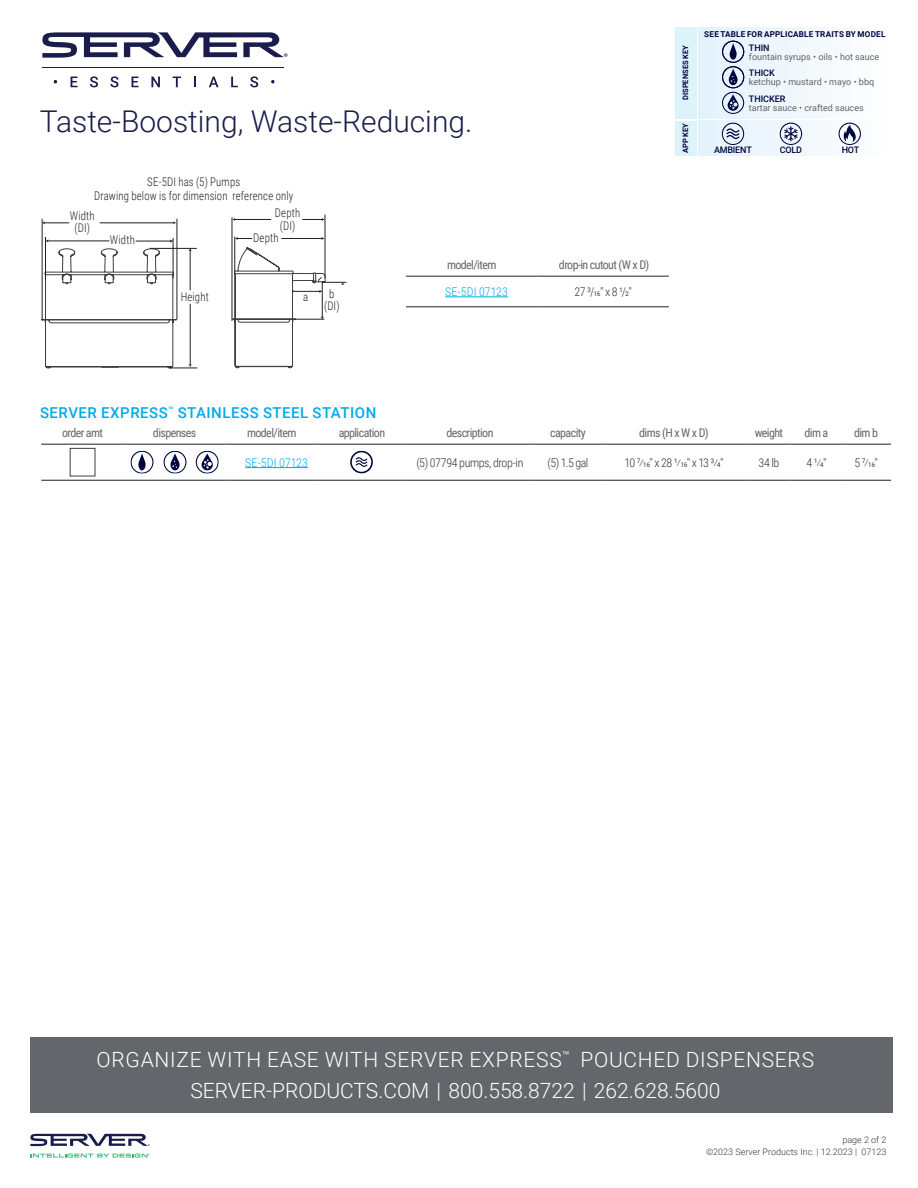
<style>
.page{position:relative;width:918px;height:1188px;background:#fff}
.page>*{position:absolute;margin:0;border:0;box-sizing:border-box;transform-origin:0 0}
.Head_back_page{font:300 30px "Roboto";color:#1a1d4c}
.Fact_Block_Statement{font:300 21px "Roboto";letter-spacing:.035em;color:#fff}
.Fact_Block_Statement-2{font:300 21px "Roboto";color:#fff}
.Table___SUBHEAD{font:500 15px "Roboto";letter-spacing:.035em;color:#00abeb}
.t1{font:12px "Roboto Condensed";letter-spacing:-.05em;color:#63666a}
.Line_Art_-_Callouts{font:300 12px/13.5px "Roboto Condensed";letter-spacing:.015em;color:#231f20;text-align:center;scale:.9 1}
.Chart_copy{font:300 12px "Roboto Condensed";letter-spacing:-.035em;color:#363536}
.Chart_copy-2{font:300 12px "Roboto Condensed";letter-spacing:.005em;color:#00abeb}
.t2{font:9px/9px "Roboto";color:#63666a}
.t3{font:300 9px/12px "Roboto";color:#363536;text-align:right}
.t4{font:500 9px "Roboto";letter-spacing:-.025em;color:#000640}
.t5{font:700 8.1px "Roboto";letter-spacing:.025em;color:#000640}
.t6{font:700 7.5px "Roboto";color:#000640}
.s1{font-weight:500;color:#000640}
</style>
<div class="page">
<hr style="left:43px;top:67px;width:241px;height:1px;background:#1a1d4c">
<svg style="left:71px;top:77px;width:7px;height:10px"></svg>
<svg style="left:90px;top:76px;width:8px;height:11px"></svg>
<svg style="left:110px;top:76px;width:8px;height:11px"></svg>
<svg style="left:132px;top:77px;width:7px;height:10px"></svg>
<svg style="left:151px;top:77px;width:9px;height:10px"></svg>
<svg style="left:173px;top:77px;width:8px;height:10px"></svg>
<svg style="left:194px;top:77px;width:2px;height:10px"></svg>
<svg style="left:209px;top:77px;width:10px;height:10px"></svg>
<svg style="left:231px;top:77px;width:7px;height:10px"></svg>
<svg style="left:250px;top:76px;width:8px;height:11px"></svg>
<svg style="left:43px;top:32px;width:244px;height:26px"></svg>
<svg style="left:30px;top:1134px;width:120px;height:12px"></svg>
<svg style="left:30px;top:1153px;width:120px;height:5px"></svg>
<div style="left:30px;top:1037px;width:863px;height:76px;background:#63666a"></div>
<div style="left:699px;top:27px;width:192px;height:91px;background:linear-gradient(to right,#e3f2fa,#fefefe)"></div>
<div style="left:699px;top:121px;width:192px;height:35px;background:linear-gradient(to right,#e3f2fa,#fefefe)"></div>
<div style="left:675px;top:27px;width:21px;height:91px;background:#dcf3fc"></div>
<div style="left:675px;top:121px;width:21px;height:35px;background:#dcf3fc"></div>
<svg style="left:780px;top:123px;width:22px;height:22px"></svg>
<svg style="left:722px;top:123px;width:22px;height:22px"></svg>
<svg style="left:839px;top:123px;width:22px;height:22px"></svg>
<svg style="left:722px;top:41px;width:22px;height:73px;background:#9fa9c0"></svg>
<hr style="left:173px;top:238px;width:1px;height:40px;background:#241f21">
<hr style="left:45px;top:237px;width:1px;height:42px;background:#241f21">
<hr style="left:100px;top:223px;width:74px;height:1px;background:#231f20">
<hr style="left:42px;top:219px;width:1px;height:101px;background:#241f21">
<hr style="left:177px;top:219px;width:1px;height:100px;background:#241f21">
<svg style="left:42px;top:221px;width:27px;height:4px"></svg>
<svg style="left:41px;top:239px;width:156px;height:130px"></svg>
<hr style="left:235px;top:237px;width:1px;height:36px;background:#241f21">
<svg style="left:235px;top:237px;width:17px;height:3px"></svg>
<hr style="left:281px;top:238px;width:42px;height:1px;background:#231f20">
<hr style="left:235px;top:219px;width:36px;height:1px;background:#231f20">
<hr style="left:325px;top:215px;width:1px;height:63px;background:#241f21">
<hr style="left:232px;top:217px;width:1px;height:104px;background:#241f21">
<svg style="left:302px;top:218px;width:23px;height:3px"></svg>
<svg style="left:232px;top:247px;width:114px;height:122px"></svg>
<hr style="left:406px;top:276px;width:131px;height:1px;background:#231f20">
<hr style="left:537px;top:276px;width:132px;height:1px;background:#231f20">
<hr style="left:406px;top:307px;width:131px;height:1px;background:#231f20">
<hr style="left:537px;top:307px;width:132px;height:1px;background:#231f20">
<hr style="left:445px;top:297px;width:63px;height:1px;background:#00abeb">
<hr style="left:41px;top:444px;width:83px;height:1px;background:#231f20">
<hr style="left:124px;top:444px;width:101px;height:1px;background:#231f20">
<hr style="left:225px;top:444px;width:93px;height:1px;background:#231f20">
<hr style="left:318px;top:444px;width:88px;height:1px;background:#231f20">
<hr style="left:406px;top:444px;width:128px;height:1px;background:#231f20">
<hr style="left:602px;top:444px;width:144px;height:1px;background:#231f20">
<hr style="left:41px;top:480px;width:83px;height:1px;background:#231f20">
<hr style="left:124px;top:480px;width:101px;height:1px;background:#231f20">
<hr style="left:225px;top:480px;width:93px;height:1px;background:#231f20">
<hr style="left:318px;top:480px;width:88px;height:1px;background:#231f20">
<hr style="left:406px;top:480px;width:128px;height:1px;background:#231f20">
<hr style="left:602px;top:480px;width:144px;height:1px;background:#231f20">
<hr style="left:746px;top:444px;width:46px;height:1px;background:#231f20">
<hr style="left:792px;top:444px;width:49px;height:1px;background:#231f20">
<hr style="left:841px;top:444px;width:50px;height:1px;background:#231f20">
<hr style="left:746px;top:480px;width:46px;height:1px;background:#231f20">
<hr style="left:792px;top:480px;width:49px;height:1px;background:#231f20">
<hr style="left:841px;top:480px;width:50px;height:1px;background:#231f20">
<hr style="left:534px;top:444px;width:68px;height:1px;background:#231f20">
<hr style="left:534px;top:480px;width:68px;height:1px;background:#231f20">
<svg style="left:131px;top:451px;width:88px;height:23px"></svg>
<hr style="left:245px;top:467px;width:63px;height:1px;background:#00abeb">
<svg style="left:350px;top:451px;width:23px;height:22px"></svg>
<p class="Head_back_page" style="left:40px;top:100px;width:434px">Taste-Boosting, Waste-Reducing.</p>
<p class="Line_Art_-_Callouts" style="left:94px;top:175px;width:223px">SE-5DI has (5) Pumps<br>Drawing below is for dimension reference only</p>
<p class="Line_Art_-_Callouts" style="left:70px;top:209px;width:29px">Width</p>
<p class="Line_Art_-_Callouts" style="left:75px;top:220px;width:19px">(DI)</p>
<p class="Line_Art_-_Callouts" style="left:110px;top:233px;width:29px">Width</p>
<p class="Line_Art_-_Callouts" style="left:181px;top:289px;width:33px">Height</p>
<p class="Line_Art_-_Callouts" style="left:275px;top:205px;width:30px">Depth</p>
<p class="Line_Art_-_Callouts" style="left:280px;top:219px;width:19px">(DI)</p>
<p class="Line_Art_-_Callouts" style="left:253px;top:231px;width:30px">Depth</p>
<p class="Line_Art_-_Callouts" style="left:303px;top:289px;width:7px">a</p>
<p class="Line_Art_-_Callouts" style="left:329px;top:286px;width:7px">b</p>
<p class="Line_Art_-_Callouts" style="left:324px;top:298px;width:19px">(DI)</p>
<p class="t1" style="left:447px;top:257px;width:51px">model/item</p>
<p class="t1" style="left:559px;top:257px;width:92px">drop-in cutout (W x D)</p>
<p class="Chart_copy-2" style="left:445px;top:283px;width:64px">SE-5DI 07123</p>
<p class="Chart_copy" style="left:574px;top:283px;width:59px">27 ³/16" x 8 ¹/2"</p>
<p class="t6" style="left:680px;top:100px;width:56px;rotate:-90deg">DISPENSES KEY</p>
<p class="t6" style="left:680px;top:153px;width:31px;rotate:-90deg">APP KEY</p>
<p class="t5" style="left:704px;top:29px;width:183px">SEE TABLE FOR APPLICABLE TRAITS BY MODEL</p>
<p class="t2" style="left:749px;top:43px;width:132px"><span class="s1">THIN<br></span>fountain syrups • oils • hot sauce</p>
<p class="t2" style="left:749px;top:68px;width:127px"><span class="s1">THICK<br></span>ketchup • mustard • mayo • bbq</p>
<p class="t2" style="left:749px;top:94px;width:116px"><span class="s1">THICKER<br></span>tartar sauce • crafted sauces</p>
<p class="t4" style="left:714px;top:143px;width:39px">AMBIENT</p>
<p class="t4" style="left:780px;top:143px;width:24px">COLD</p>
<p class="t4" style="left:842px;top:143px;width:19px">HOT</p>
<p class="Table___SUBHEAD" style="left:40px;top:402px;width:338px">SERVER EXPRESS<sup>™</sup> STAINLESS STEEL STATION</p>
<p class="t1" style="left:62px;top:425px;width:43px">order amt</p>
<p class="t1" style="left:153px;top:425px;width:45px">dispenses</p>
<p class="t1" style="left:247px;top:425px;width:51px">model/item</p>
<p class="t1" style="left:339px;top:425px;width:48px">application</p>
<p class="t1" style="left:446px;top:425px;width:49px">description</p>
<p class="t1" style="left:550px;top:425px;width:37px">capacity</p>
<p class="t1" style="left:639px;top:425px;width:71px">dims (H x W x D)</p>
<p class="t1" style="left:755px;top:425px;width:30px">weight</p>
<p class="t1" style="left:805px;top:425px;width:25px">dim a</p>
<p class="t1" style="left:854px;top:425px;width:25px">dim b</p>
<p class="Chart_copy-2" style="left:245px;top:454px;width:64px">SE-5DI 07123</p>
<p class="Chart_copy" style="left:416px;top:454px;width:109px">(5) 07794 pumps, drop-in</p>
<p class="Chart_copy" style="left:548px;top:454px;width:42px">(5) 1.5 gal</p>
<p class="Chart_copy" style="left:624px;top:454px;width:101px">10 7/16" x 28 1/16" x 13 3/4"</p>
<p class="Chart_copy" style="left:759px;top:454px;width:22px">34 lb</p>
<p class="Chart_copy" style="left:806px;top:454px;width:22px">4 ¹/4"</p>
<p class="Chart_copy" style="left:854px;top:454px;width:25px">5 7/16"</p>
<p class="Fact_Block_Statement" style="left:97px;top:1045px;width:719px">ORGANIZE WITH EASE WITH SERVER EXPRESS<sup>™</sup> POUCHED DISPENSERS</p>
<p class="Fact_Block_Statement-2" style="left:190px;top:1075px;width:531px">SERVER-PRODUCTS.COM | 800.558.8722 | 262.628.5600</p>
<p class="t3" style="left:706px;top:1133px;width:182px">page 2 of 2<br>©2023 Server Products Inc. | 12.2023 | 07123</p>
</div>
